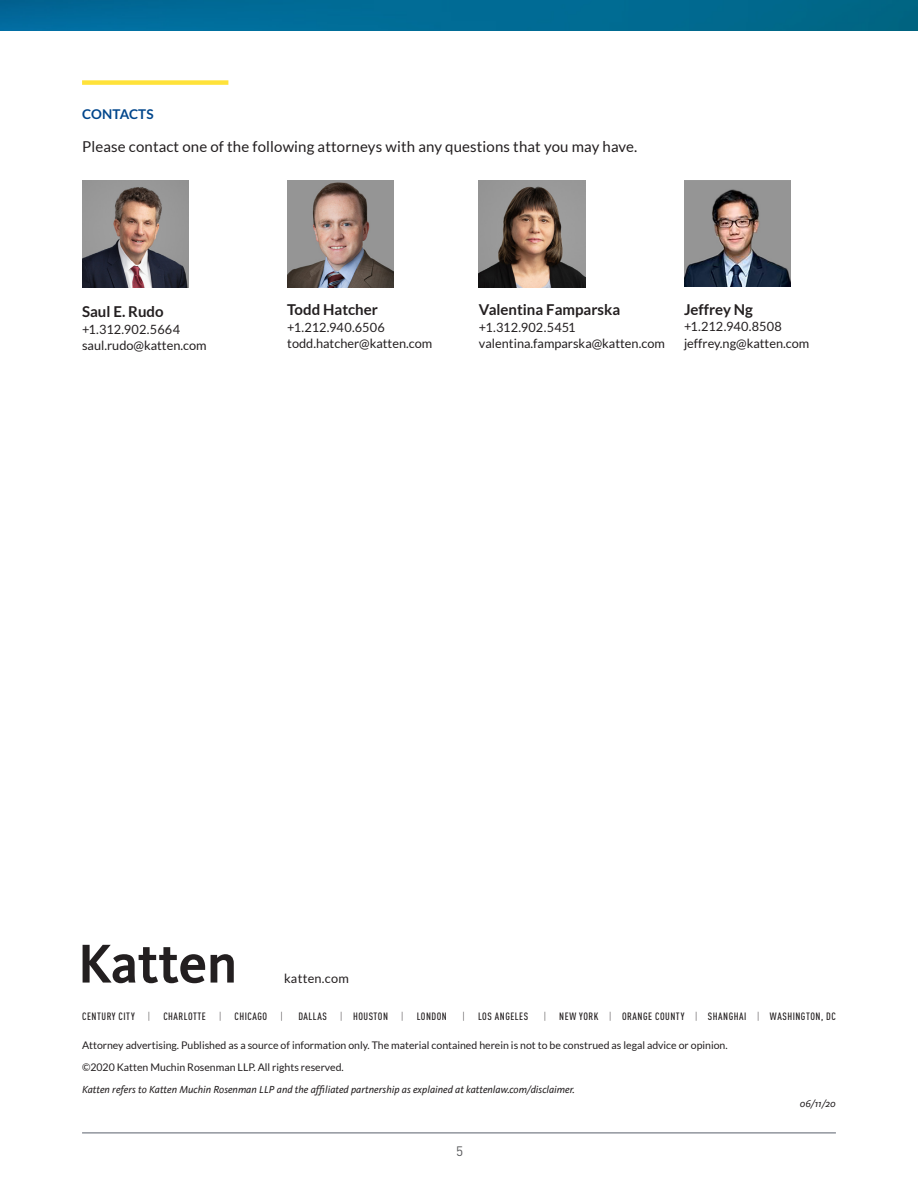
<style>
.page{position:relative;width:918px;height:1188px;background:#fff}
.page>*{position:absolute;margin:0;border:0;box-sizing:border-box;transform-origin:0 0}
.t1{font:15px "Lato";letter-spacing:.01em;color:#231f20}
.t2{font:700 15px "Lato";color:#231f20}
.t3{font:700 13.5px "Lato";letter-spacing:.01em;color:#01468c}
.t4{font:13.5px "DINOT";color:#57585a}
.t5{font:12.75px/16.5px "Lato";color:#231f20}
.t6{font:12.75px "Lato";letter-spacing:.02em;color:#231f20}
.t7{font:10.5px "Lato";color:#231f20}
.t8{font:italic 10.5px "Kievit";color:#231f20}
.t9{font:500 condensed 10.5px "DINOT";letter-spacing:.05em;color:#231f20}
.t10{font:300 condensed 10.5px "DINOT";color:#231f20}
.s1{font-weight:300}
</style>
<div class="page">
<hr style="left:82px;top:1132px;width:754px;height:2px;background:#91959d">
<img style="left:0;top:0;width:918px;height:30px">
<svg style="left:83px;top:945px;width:151px;height:38px"></svg>
<img style="left:82px;top:181px;width:107px;height:106px">
<img style="left:287px;top:181px;width:107px;height:106px">
<img style="left:479px;top:181px;width:106px;height:106px">
<img style="left:684px;top:180px;width:107px;height:107px">
<div style="left:82px;top:80px;width:146px;height:5px;background:#ffe23a"></div>
<p class="t3" style="left:82px;top:106px;width:73px">CONTACTS</p>
<p class="t1" style="left:82px;top:138px;width:557px">Please contact one of the following attorneys with any questions that you may have.</p>
<p class="t2" style="left:82px;top:303px;width:83px">Saul E. Rudo</p>
<p class="t5" style="left:82px;top:321px;width:126px">+1.312.902.5664 saul.rudo@katten.com</p>
<p class="t2" style="left:287px;top:301px;width:92px">Todd Hatcher</p>
<p class="t5" style="left:287px;top:319px;width:147px">+1.212.940.6506 todd.hatcher@katten.com</p>
<p class="t2" style="left:479px;top:301px;width:143px">Valentina Famparska</p>
<p class="t5" style="left:479px;top:319px;width:187px">+1.312.902.5451 valentina.famparska@katten.com</p>
<p class="t2" style="left:684px;top:301px;width:70px">Jeffrey Ng</p>
<p class="t5" style="left:684px;top:318px;width:127px">+1.212.940.8508 jeffrey.ng@katten.com</p>
<p class="t6" style="left:284px;top:971px;width:66px">katten.com</p>
<p class="t9" style="left:82px;top:1010px;width:54px">CENTURY CITY</p>
<p class="t9" style="left:148px;top:1010px;width:59px"><span class="s1">|</span> CHARLOTTE</p>
<p class="t9" style="left:219px;top:1010px;width:50px"><span class="s1">|</span> CHICAGO</p>
<p class="t10" style="left:280px;top:1010px;width:4px">|</p>
<p class="t9" style="left:298px;top:1010px;width:30px">DALLAS</p>
<p class="t9" style="left:340px;top:1010px;width:49px"><span class="s1">|</span> HOUSTON</p>
<p class="t9" style="left:401px;top:1010px;width:47px"><span class="s1">|</span> LONDON</p>
<p class="t9" style="left:463px;top:1010px;width:67px"><span class="s1">|</span> LOS ANGELES</p>
<p class="t9" style="left:544px;top:1010px;width:294px"><span class="s1">|</span> NEW YORK <span class="s1">|</span> ORANGE COUNTY <span class="s1">|</span> SHANGHAI <span class="s1">|</span> WASHINGTON, DC</p>
<p class="t7" style="left:82px;top:1040px;width:647px">Attorney advertising. Published as a source of information only. The material contained herein is not to be construed as legal advice or opinion.</p>
<p class="t7" style="left:82px;top:1062px;width:263px">©2020 Katten Muchin Rosenman LLP. All rights reserved.</p>
<p class="t8" style="left:82px;top:1084px;width:494px">Katten refers to Katten Muchin Rosenman LLP and the affiliated partnership as explained at kattenlaw.com/disclaimer.</p>
<p class="t4" style="left:456px;top:1142px;width:9px">5</p>
<p class="t8" style="left:800px;top:1098px;width:38px">06/11/20</p>
</div>
